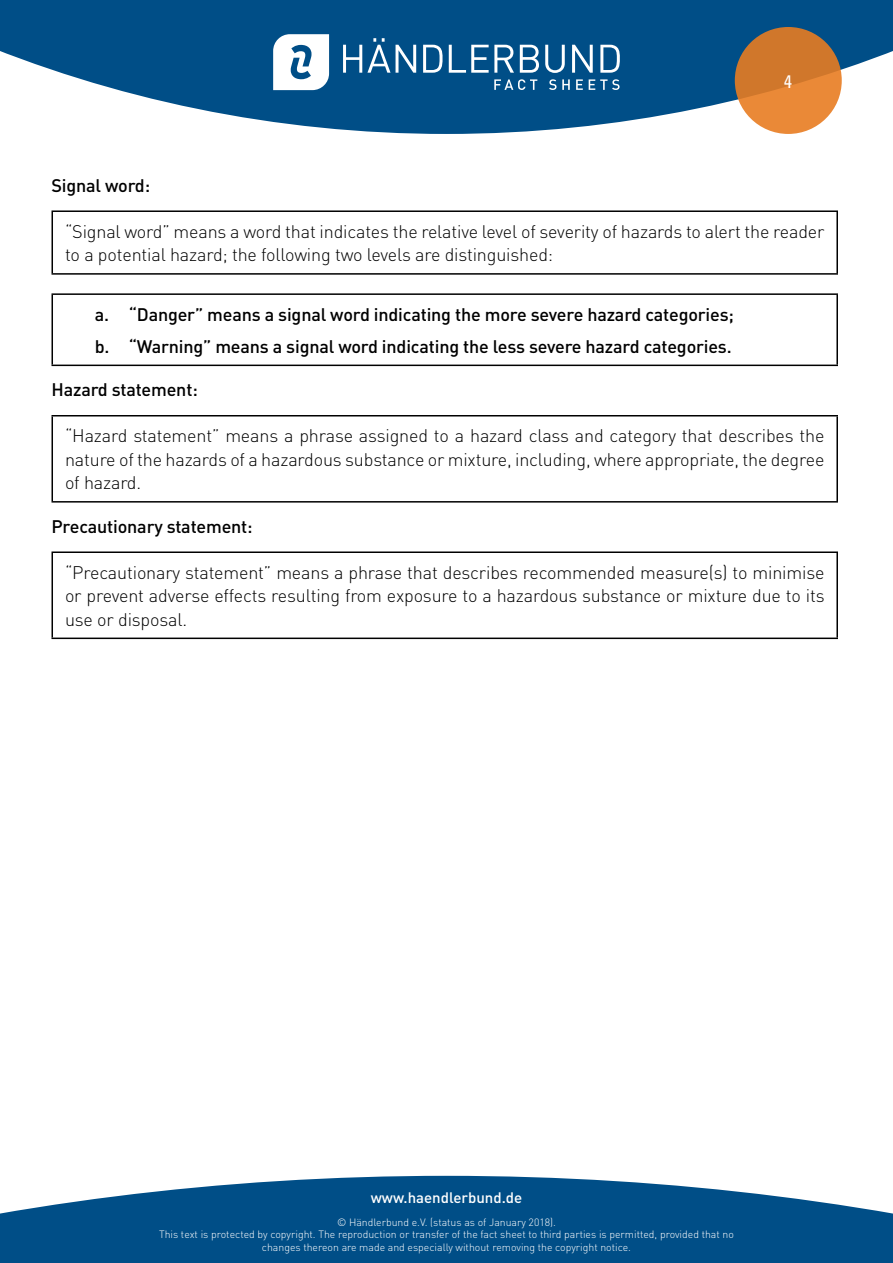
<style>
.page{position:relative;width:893px;height:1263px;background:#fff}
.page>*{position:absolute;margin:0;border:0;box-sizing:border-box;transform-origin:0 0}
.t1{font:300 18px/23.4px "DIN Pro";letter-spacing:-.01em;color:#000;text-align:justify}
.t2{font:500 18px/32px "DIN Pro";letter-spacing:-.01em;color:#000}
.t3{font:condensed 18px "Zurich BT";color:#fff}
.t4{font:500 15px "DIN Pro";color:#fff}
.t5{font:300 10.5px/12.6px "DIN Pro";color:#fff;text-align:center}
</style>
<div class="page">
<svg style="left:0;top:0;width:893px;height:134px;fill:#004e87"></svg>
<svg style="left:735px;top:27px;width:107px;height:107px;background:#da7f31"></svg>
<svg style="left:343px;top:38px;width:47px;height:35px"></svg>
<svg style="left:396px;top:45px;width:20px;height:28px"></svg>
<svg style="left:423px;top:45px;width:20px;height:28px"></svg>
<svg style="left:449px;top:45px;width:65px;height:28px"></svg>
<svg style="left:520px;top:45px;width:19px;height:28px"></svg>
<svg style="left:545px;top:45px;width:20px;height:28px"></svg>
<svg style="left:572px;top:45px;width:21px;height:28px"></svg>
<svg style="left:600px;top:45px;width:20px;height:28px"></svg>
<svg style="left:494px;top:79px;width:43px;height:11px"></svg>
<svg style="left:549px;top:79px;width:7px;height:11px"></svg>
<svg style="left:562px;top:79px;width:8px;height:11px"></svg>
<svg style="left:576px;top:79px;width:7px;height:11px"></svg>
<svg style="left:589px;top:79px;width:31px;height:11px"></svg>
<svg style="left:273px;top:34px;width:56px;height:56px"></svg>
<svg style="left:0;top:1176px;width:893px;height:87px;background:#246797"></svg>
<hr style="left:52px;top:210px;width:786px;height:2px;background:#000">
<hr style="left:52px;top:212px;width:1px;height:61px;background:#000">
<hr style="left:836px;top:212px;width:2px;height:61px;background:#000">
<hr style="left:52px;top:273px;width:786px;height:2px;background:#000">
<hr style="left:52px;top:293px;width:786px;height:2px;background:#000">
<hr style="left:52px;top:295px;width:1px;height:70px;background:#000">
<hr style="left:836px;top:295px;width:2px;height:70px;background:#000">
<hr style="left:52px;top:365px;width:786px;height:1px;background:#000">
<hr style="left:52px;top:415px;width:786px;height:1px;background:#000">
<hr style="left:52px;top:416px;width:1px;height:85px;background:#000">
<hr style="left:836px;top:416px;width:2px;height:85px;background:#000">
<hr style="left:52px;top:501px;width:786px;height:2px;background:#000">
<hr style="left:52px;top:551px;width:786px;height:2px;background:#000">
<hr style="left:52px;top:553px;width:1px;height:84px;background:#000">
<hr style="left:836px;top:553px;width:2px;height:84px;background:#000">
<hr style="left:52px;top:637px;width:786px;height:2px;background:#000">
<p class="t3" style="left:784px;top:71px;width:10px">4</p>
<p class="t2" style="left:52px;top:168px;width:100px">Signal word:</p>
<p class="t1" style="left:65px;top:219px;width:761px">“Signal word” means a word that indicates the relative level of severity of hazards to alert the reader to a potential hazard; the following two levels are distinguished:</p>
<p class="t2" style="left:95px;top:297px;width:641px">a. “Danger” means a signal word indicating the more severe hazard categories; b. “Warning” means a signal word indicating the less severe hazard categories.</p>
<p class="t2" style="left:52px;top:373px;width:148px">Hazard statement:</p>
<p class="t1" style="left:65px;top:423px;width:761px">“Hazard statement” means a phrase assigned to a hazard class and category that describes the nature of the hazards of a hazardous substance or mixture, including, where appropriate, the degree of hazard.</p>
<p class="t2" style="left:52px;top:509px;width:203px">Precautionary statement:</p>
<p class="t1" style="left:65px;top:560px;width:761px">“Precautionary statement” means a phrase that describes recommended measure(s) to minimise or prevent adverse effects resulting from exposure to a hazardous substance or mixture due to its use or disposal.</p>
<p class="t4" style="left:371px;top:1187px;width:153px">www.haendlerbund.de</p>
<p class="t5" style="left:159px;top:1215px;width:576px">© Händlerbund e.V. (status as of January 2018).<br>This text is protected by copyright. The reproduction or transfer of the fact sheet to third parties is permitted, provided that no changes thereon are made and especially without removing the copyright notice.</p>
</div>
